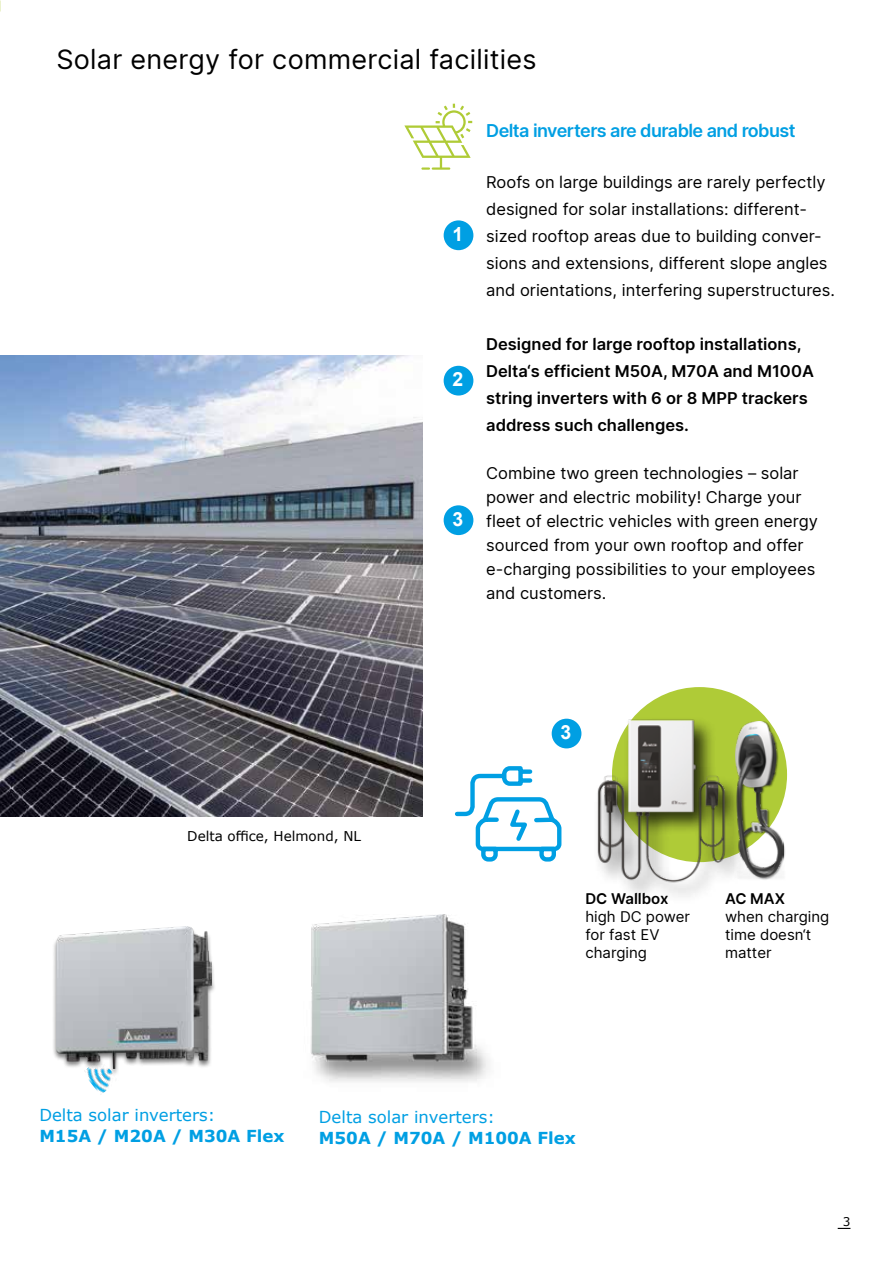
<style>
.page{position:relative;width:893px;height:1263px;background:#fff}
.page>*{position:absolute;margin:0;border:0;box-sizing:border-box;transform-origin:0 0}
.t1{font:27px "Delta Sans";letter-spacing:.01em;color:#000}
.t2{font:700 19.5px "Arial";color:#fff}
.t3{font:600 18px "Delta Sans";letter-spacing:-.03em;color:#009fe3}
.t4{font:16.5px/24px "Delta Sans";color:#000}
.t5{font:600 16.5px/27px "Delta Sans";color:#000}
.t6{font:16.5px "Verdana";color:#009fe3}
.t7{font:700 16.5px "Verdana";color:#009fe3}
.t8{font:15px/18px "Delta Sans";color:#000}
.t9{font:600 15px "Delta Sans";color:#000}
.t10{font:13.5px "Verdana";color:#000}
.t11{font:12px "Verdana";color:#000}
</style>
<div class="page">
<svg style="left:838px;top:1228px;width:12px;height:1px"></svg>
<img style="left:0;top:356px;width:422px;height:460px">
<svg style="left:455px;top:766px;width:92px;height:96px"></svg>
<img style="left:311px;top:915px;width:178px;height:167px">
<svg style="left:404px;top:104px;width:68px;height:66px"></svg>
<div style="left:444px;top:220px;width:29px;height:30px;background:#009fe3;border-radius:50%"></div>
<div style="left:444px;top:366px;width:29px;height:29px;background:#009fe3;border-radius:50%"></div>
<div style="left:444px;top:505px;width:29px;height:30px;background:#009fe3;border-radius:50%"></div>
<div style="left:52px;top:926px;width:165px;height:151px;background:#000;opacity:.5"></div>
<img style="left:56px;top:926px;width:156px;height:142px">
<img style="left:82px;top:1057px;width:37px;height:36px">
<div style="left:613px;top:688px;width:173px;height:173px;background:#afcb37;border-radius:50%"></div>
<div style="left:736px;top:721px;width:50px;height:160px;background:#000;opacity:.5"></div>
<img style="left:756px;top:721px;width:27px;height:156px">
<img style="left:547px;top:710px;width:209px;height:182px">
<h1 class="t1" style="left:56px;top:39px;width:482px">Solar energy for commercial facilities</h1>
<p class="t10" style="left:187px;top:827px;width:175px">Delta office, Helmond, NL</p>
<p class="t2" style="left:453px;top:220px;width:12px">1</p>
<p class="t2" style="left:453px;top:366px;width:12px">2</p>
<p class="t2" style="left:453px;top:505px;width:12px">3</p>
<p class="t3" style="left:486px;top:117px;width:311px">Delta inverters are durable and robust</p>
<p class="t4" style="left:486px;top:168px;width:350px;line-height:27px">Roofs on large buildings are rarely perfectly designed for solar installations: different&shy;sized rooftop areas due to building conver&shy;sions and extensions, different slope angles and orientations, interfering superstructures.</p>
<p class="t5" style="left:486px;top:330px;width:329px">Designed for large rooftop installations, Delta‘s efficient M50A, M70A and M100A string inverters with 6 or 8 MPP trackers address such challenges.</p>
<p class="t4" style="left:486px;top:461px;width:333px">Combine two green technologies – solar power and electric mobility! Charge your fleet of electric vehicles with green energy sourced from your own rooftop and offer e-charging possibilities to your employees and customers.</p>
<p class="t2" style="left:561px;top:719px;width:12px">3</p>
<p class="t9" style="left:585px;top:887px;width:85px">DC Wallbox</p>
<p class="t8" style="left:585px;top:907px;width:106px">high DC power for fast EV charging</p>
<p class="t9" style="left:725px;top:887px;width:62px">AC MAX</p>
<p class="t8" style="left:725px;top:908px;width:106px">when charging time doesn‘t matter</p>
<p class="t6" style="left:39px;top:1103px;width:177px">Delta solar inverters:</p>
<p class="t7" style="left:39px;top:1124px;width:247px">M15A / M20A / M30A Flex</p>
<p class="t6" style="left:319px;top:1105px;width:177px">Delta solar inverters:</p>
<p class="t7" style="left:319px;top:1126px;width:258px">M50A / M70A / M100A Flex</p>
<p class="t11" style="left:843px;top:1213px;width:9px">3</p>
</div>
